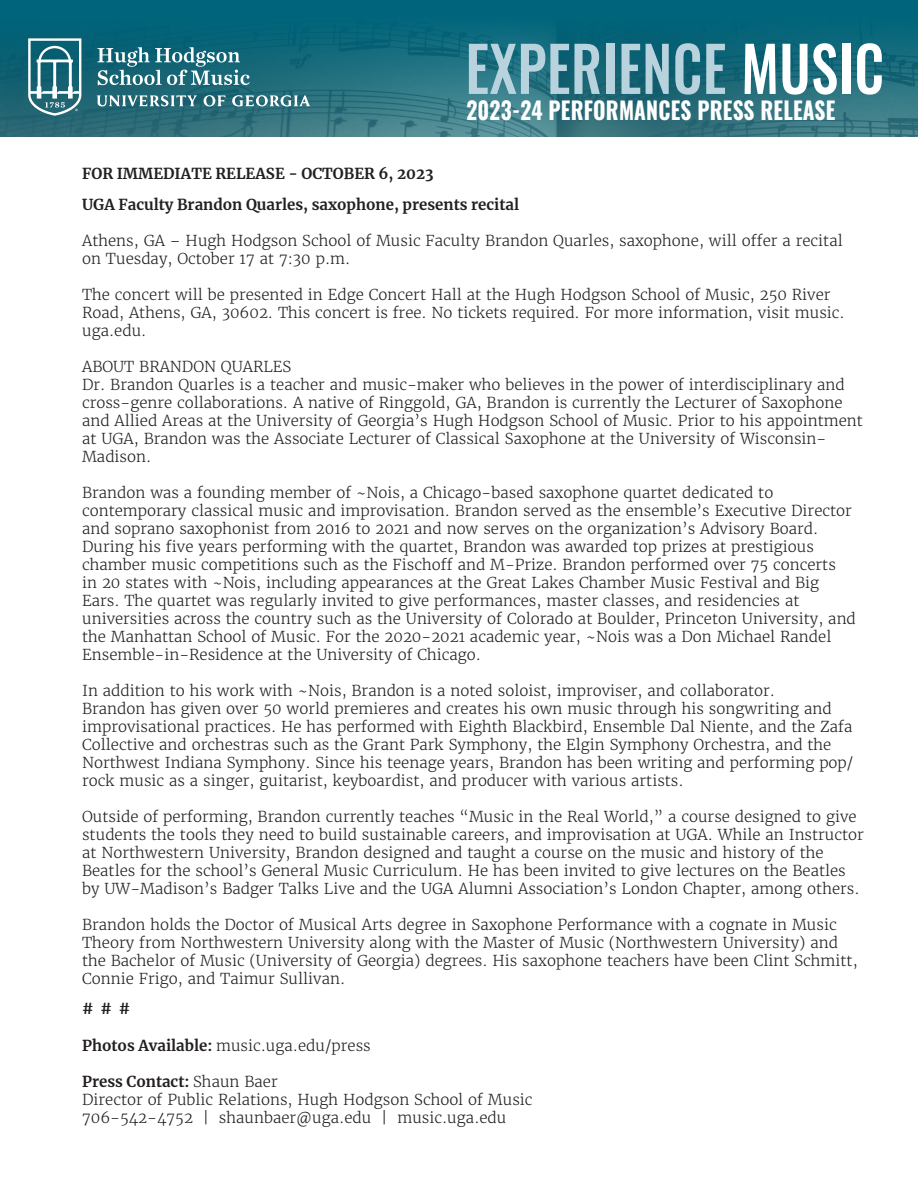
<style>
.page{position:relative;width:918px;height:1188px;background:#fff}
.page>*{position:absolute;margin:0;border:0;box-sizing:border-box;transform-origin:0 0}
.t1{font:500 61.95px "Oswald";letter-spacing:.01em;color:#b8d3de;scale:.89 1}
.t2{font:700 24.15px "Oswald";letter-spacing:.01em;color:#fff;scale:.89 1}
.t3{font:300 15px/18px "Merriweather";color:#231f20}
.t4{font:700 15px "Merriweather";color:#231f20}
.s1{color:#fff}
.s2{font-weight:700}
.s3{font-weight:300}
</style>
<div class="page">
<svg style="left:0;top:0;width:918px;height:137px;background:#1a6b7b"></svg>
<svg style="left:28px;top:39px;width:53px;height:76px"></svg>
<svg style="left:97px;top:47px;width:153px;height:38px;background:#4f8c98"></svg>
<svg style="left:204px;top:95px;width:21px;height:11px"></svg>
<svg style="left:97px;top:95px;width:100px;height:12px"></svg>
<svg style="left:232px;top:95px;width:78px;height:11px"></svg>
<p class="t1" style="left:466px;top:36px;width:472px">EXPERIENCE <span class="s1">MUSIC</span></p>
<p class="t2" style="left:466px;top:98px;width:416px">2023-24 PERFORMANCES PRESS RELEASE</p>
<p class="t4" style="left:82px;top:163px;width:353px">FOR IMMEDIATE RELEASE - OCTOBER 6, 2023</p>
<p class="t4" style="left:82px;top:194px;width:439px">UGA Faculty Brandon Quarles, saxophone, presents recital</p>
<p class="t3" style="left:82px;top:231px;width:762px">Athens, GA – Hugh Hodgson School of Music Faculty Brandon Quarles, saxophone, will offer a recital on Tuesday, October 17 at 7:30 p.m.</p>
<p class="t3" style="left:82px;top:285px;width:764px">The concert will be presented in Edge Concert Hall at the Hugh Hodgson School of Music, 250 River<br>Road, Athens, GA, 30602. This concert is free. No tickets required. For more information, visit music. uga.edu.</p>
<p class="t3" style="left:82px;top:357px;width:211px">ABOUT BRANDON QUARLES</p>
<p class="t3" style="left:82px;top:375px;width:782px">Dr. Brandon Quarles is a teacher and music-maker who believes in the power of interdisciplinary and cross-genre collaborations. A native of Ringgold, GA, Brandon is currently the Lecturer of Saxophone and Allied Areas at the University of Georgia’s Hugh Hodgson School of Music. Prior to his appointment at UGA, Brandon was the Associate Lecturer of Classical Saxophone at the University of Wisconsin-Madison.</p>
<p class="t3" style="left:82px;top:483px;width:775px">Brandon was a founding member of ~Nois, a Chicago-based saxophone quartet dedicated to contemporary classical music and improvisation. Brandon served as the ensemble’s Executive Director and soprano saxophonist from 2016 to 2021 and now serves on the organization’s Advisory Board.<br>During his five years performing with the quartet, Brandon was awarded top prizes at prestigious chamber music competitions such as the Fischoff and M-Prize. Brandon performed over 75 concerts<br>in 20 states with ~Nois, including appearances at the Great Lakes Chamber Music Festival and Big Ears. The quartet was regularly invited to give performances, master classes, and residencies at universities across the country such as the University of Colorado at Boulder, Princeton University, and the Manhattan School of Music. For the 2020-2021 academic year, ~Nois was a Don Michael Randel Ensemble-in-Residence at the University of Chicago.</p>
<p class="t3" style="left:82px;top:681px;width:773px">In addition to his work with ~Nois, Brandon is a noted soloist, improviser, and collaborator.<br>Brandon has given over 50 world premieres and creates his own music through his songwriting and improvisational practices. He has performed with Eighth Blackbird, Ensemble Dal Niente, and the Zafa Collective and orchestras such as the Grant Park Symphony, the Elgin Symphony Orchestra, and the Northwest Indiana Symphony. Since his teenage years, Brandon has been writing and performing pop/ rock music as a singer, guitarist, keyboardist, and producer with various artists.</p>
<p class="t3" style="left:82px;top:807px;width:783px">Outside of performing, Brandon currently teaches “Music in the Real World,” a course designed to give students the tools they need to build sustainable careers, and improvisation at UGA. While an Instructor at Northwestern University, Brandon designed and taught a course on the music and history of the Beatles for the school’s General Music Curriculum. He has been invited to give lectures on the Beatles by UW-Madison’s Badger Talks Live and the UGA Alumni Association’s London Chapter, among others.</p>
<p class="t3" style="left:82px;top:915px;width:777px">Brandon holds the Doctor of Musical Arts degree in Saxophone Performance with a cognate in Music Theory from Northwestern University along with the Master of Music (Northwestern University) and the Bachelor of Music (University of Georgia) degrees. His saxophone teachers have been Clint Schmitt, Connie Frigo, and Taimur Sullivan.</p>
<p class="t4" style="left:82px;top:998px;width:49px"># # #</p>
<p class="t3" style="left:82px;top:1037px;width:290px"><span class="s2">Photos Available:</span> music.uga.edu/press</p>
<p class="t4" style="left:82px;top:1071px;width:197px">Press Contact: <span class="s3">Shaun Baer</span></p>
<p class="t3" style="left:82px;top:1091px;width:452px">Director of Public Relations, Hugh Hodgson School of Music</p>
<p class="t3" style="left:82px;top:1109px;width:426px">706-542-4752 | shaunbaer@uga.edu | music.uga.edu</p>
</div>
